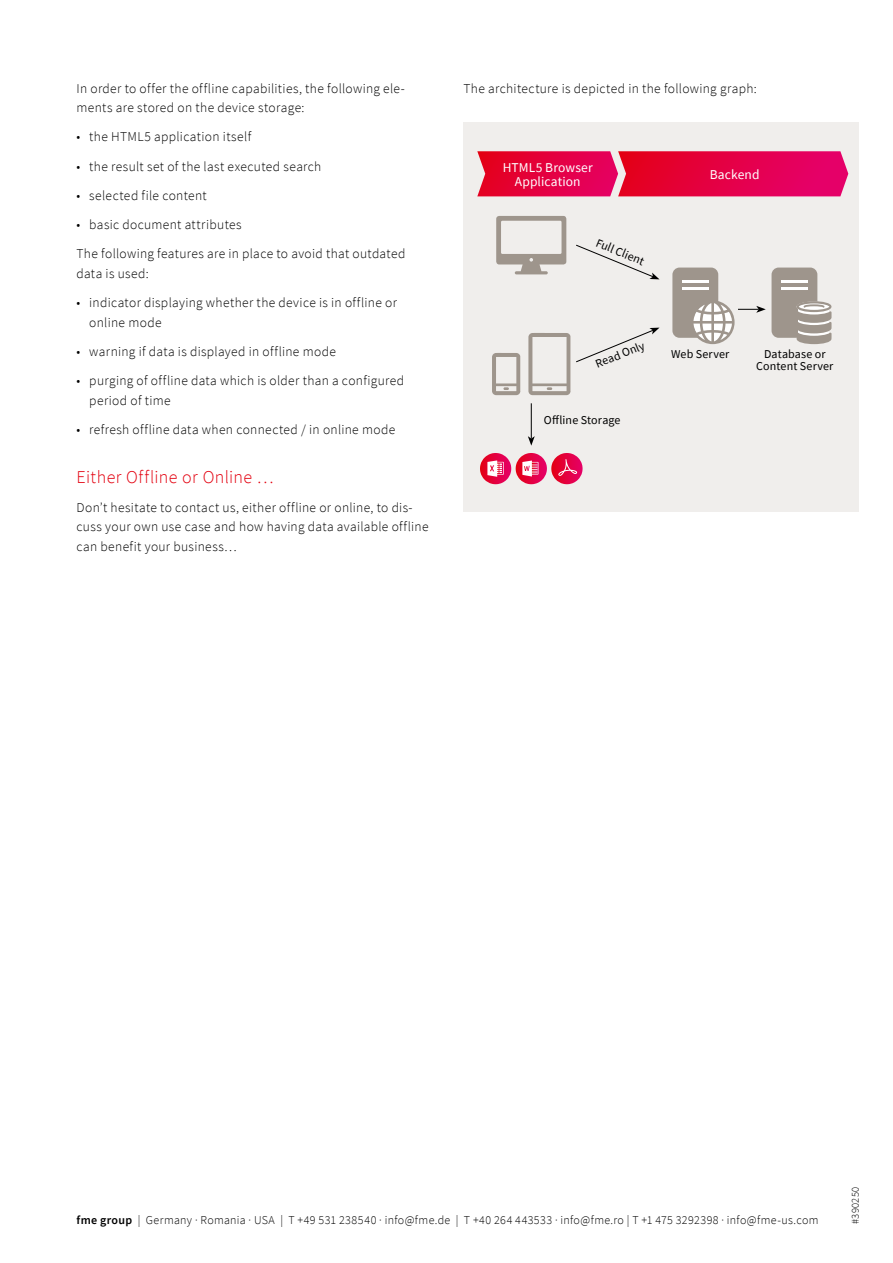
<style>
.page{position:relative;width:893px;height:1263px;background:#fff}
.page>*{position:absolute;margin:0;border:0;box-sizing:border-box;transform-origin:0 0}
.t1{font:300 18px "Source Sans Pro";letter-spacing:.025em;color:#e3000f}
.t2{font:300 13.5px/19.5px "Source Sans Pro";letter-spacing:.025em;color:#000}
.t3{font:13.5px/13.5px "Source Sans Pro";letter-spacing:.005em;color:#fff;text-align:center}
.t4{font:300 12px "Source Sans Pro";letter-spacing:.025em;color:#000}
.t5{font:12px/12px "Source Sans Pro";letter-spacing:.01em;color:#000;text-align:center}
.t6{font:300 10.5px "Source Sans Pro";letter-spacing:.025em;color:#000}
.s1{font-weight:600}
</style>
<div class="page">
<div style="left:463px;top:122px;width:396px;height:390px;background:#f0eeec"></div>
<svg style="left:477px;top:151px;width:371px;height:45px;background:#e40b4c"></svg>
<svg style="left:576px;top:244px;width:83px;height:35px"></svg>
<hr style="left:531px;top:403px;width:1px;height:36px;background:#000">
<svg style="left:528px;top:436px;width:7px;height:10px"></svg>
<svg style="left:492px;top:353px;width:28px;height:42px"></svg>
<svg style="left:528px;top:328px;width:131px;height:67px"></svg>
<svg style="left:496px;top:216px;width:70px;height:58px"></svg>
<svg style="left:480px;top:453px;width:103px;height:31px"></svg>
<div style="left:672px;top:268px;width:46px;height:70px;background:#9e958c;border-radius:7px"></div>
<hr style="left:682px;top:280px;width:27px;height:2px;background:#fff">
<hr style="left:682px;top:287px;width:27px;height:2px;background:#fff">
<svg style="left:691px;top:300px;width:75px;height:44px"></svg>
<div style="left:771px;top:268px;width:46px;height:70px;background:#9e958c;border-radius:7px"></div>
<hr style="left:781px;top:280px;width:27px;height:2px;background:#fff">
<hr style="left:781px;top:287px;width:27px;height:2px;background:#fff">
<svg style="left:797px;top:301px;width:34px;height:43px"></svg>
<p class="t2" style="left:77px;top:78px;width:330px">In order to offer the offline capabilities, the following ele&shy;ments are stored on the device storage:</p>
<p class="t2" style="left:77px;top:127px;width:176px">• the HTML5 application itself</p>
<p class="t2" style="left:77px;top:156px;width:246px">• the result set of the last executed search</p>
<p class="t2" style="left:77px;top:186px;width:132px">• selected file content</p>
<p class="t2" style="left:77px;top:210px;width:330px;line-height:29.2px">• basic document attributes<br>The following features are in place to avoid that outdated</p>
<p class="t2" style="left:77px;top:264px;width:74px">data is used:</p>
<p class="t2" style="left:89px;top:293px;width:309px;text-indent:-13px">• indicator displaying whether the device is in offline or online mode</p>
<p class="t2" style="left:77px;top:342px;width:261px">• warning if data is displayed in offline mode</p>
<p class="t2" style="left:89px;top:371px;width:316px;text-indent:-13px">• purging of offline data which is older than a configured period of time</p>
<p class="t2" style="left:77px;top:420px;width:320px">• refresh offline data when connected / in online mode</p>
<h1 class="t1" style="left:77px;top:466px;width:199px">Either Offline or Online …</h1>
<p class="t2" style="left:77px;top:498px;width:354px">Don’t hesitate to contact us, either offline or online, to dis&shy;cuss your own use case and how having data available offline can benefit your business…</p>
<p class="t2" style="left:463px;top:78px;width:295px">The architecture is depicted in the following graph:</p>
<p class="t3" style="left:503px;top:161px;width:92px">HTML5 Browser<br>Application</p>
<p class="t3" style="left:710px;top:168px;width:51px">Backend</p>
<p class="t5" style="left:599px;top:236px;width:53px;rotate:23deg">Full Client</p>
<p class="t5" style="left:594px;top:359px;width:53px;rotate:-22deg">Read Only</p>
<p class="t5" style="left:544px;top:414px;width:78px">Offline Storage</p>
<p class="t5" style="left:671px;top:348px;width:60px">Web Server</p>
<p class="t5" style="left:756px;top:348px;width:79px">Database or<br>Content Server</p>
<p class="t4" style="left:77px;top:1212px;width:743px"><span class="s1">fme group</span> | Germany · Romania · USA | T +49 531 238540 · info@fme.de | T +40 264 443533 · info@fme.ro | T +1 475 3292398 · info@fme-us.com</p>
<p class="t6" style="left:849px;top:1224px;width:38px;rotate:-90deg">#390250</p>
</div>
